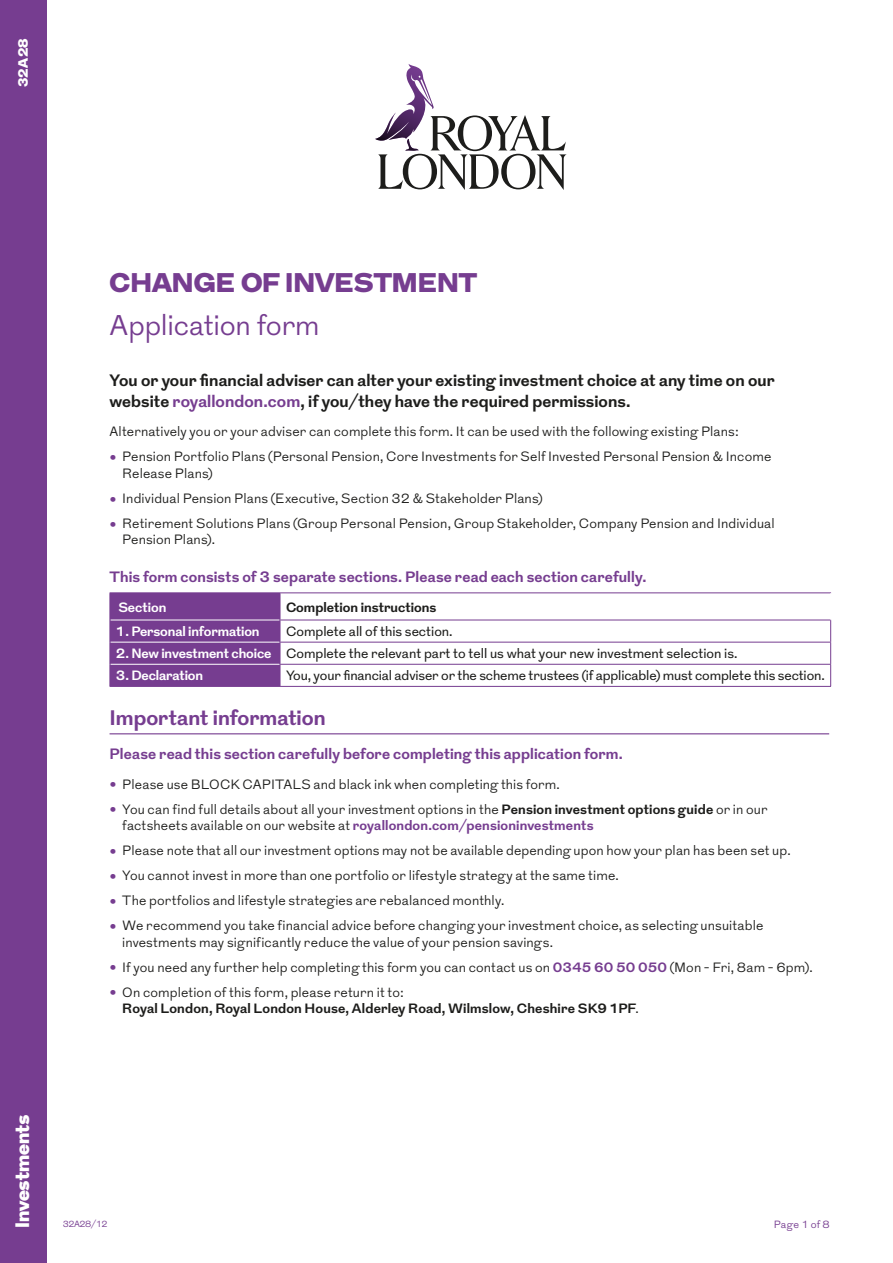
<style>
.page{position:relative;width:893px;height:1263px;background:#fff}
.page>*{position:absolute;margin:0;border:0;box-sizing:border-box;transform-origin:0 0}
.t1{font:300 28.5px "Grot";letter-spacing:-.01em;color:#763d90}
.t2{font:900 27px "Grot";color:#763d90}
.t3{font:700 21px "Grot";color:#763d90}
.t4{font:900 19.5px "Grot";color:#fff}
.t5{font:700 16.5px/21px "Grot";letter-spacing:.005em;color:#1d1d1b}
.t6{font:700 15px "Grot";letter-spacing:.01em;color:#763d90}
.t7{font:300 13.5px/16.5px "Grot";letter-spacing:.01em;color:#1d1d1b}
.t8{font:13.5px "Grot";color:#1d1d1b}
.t9{font:700 13.5px/16.5px "Grot";letter-spacing:.01em;color:#1d1d1b}
.t10{font:700 13.5px "Grot";letter-spacing:-.01em;color:#fff}
.t11{font:900 13.5px "Grot";color:#fff}
.t12{font:300 10.5px "Grot";letter-spacing:.025em;color:#763d90}
.t13{font:300 9px "Grot";letter-spacing:-.06em;color:#763d90}
.s1{color:#763d90}
.s2{font-family:"Adobe Caslon Pro";font-weight:400;font-size:21px;color:#763d90}
.s3{font-weight:700;color:#fff}
.s4{font-weight:700}
.s5{font-weight:700;color:#763d90}
.s6{font-weight:300}
</style>
<div class="page">
<div style="left:0;top:0;width:47px;height:1263px;background:#763d90"></div>
<hr style="left:110px;top:733px;width:719px;height:1px;background:#763d90">
<hr style="left:280px;top:592px;width:551px;height:1px;background:#763d90">
<hr style="left:280px;top:620px;width:551px;height:1px;background:#763d90">
<hr style="left:280px;top:642px;width:551px;height:1px;background:#763d90">
<hr style="left:280px;top:664px;width:551px;height:1px;background:#763d90">
<hr style="left:280px;top:686px;width:551px;height:1px;background:#763d90">
<svg style="left:830px;top:593px;width:1px;height:93px"></svg>
<hr style="left:110px;top:592px;width:170px;height:1px;background:#763d90">
<div style="left:110px;top:593px;width:171px;height:93px;background:#763d90"></div>
<hr style="left:110px;top:686px;width:170px;height:1px;background:#763d90">
<svg style="left:375px;top:64px;width:192px;height:126px"></svg>
<p class="t11" style="left:14px;top:87px;width:50px;rotate:-90deg">32A28</p>
<h2 class="t2" style="left:110px;top:264px;width:370px">CHANGE OF INVESTMENT</h2>
<h1 class="t1" style="left:110px;top:307px;width:211px">Application form</h1>
<p class="t5" style="left:110px;top:371px;width:667px">You or your financial adviser can alter your existing investment choice at any time on our website <span class="s1">royallondon.com</span>, if you/they have the required permissions.</p>
<p class="t7" style="left:110px;top:424px;width:631px">Alternatively you or your adviser can complete this form. It can be used with the following existing Plans:</p>
<p class="t7" style="left:122px;top:449px;width:651px;text-indent:-13px"><span class="s2">•</span> Pension Portfolio Plans (Personal Pension, Core Investments for Self Invested Personal Pension &amp; Income<br>Release Plans)</p>
<p class="t7" style="left:110px;top:490px;width:434px"><span class="s2">•</span> Individual Pension Plans (Executive, Section 32 &amp; Stakeholder Plans)</p>
<p class="t7" style="left:122px;top:515px;width:654px;text-indent:-13px"><span class="s2">•</span> Retirement Solutions Plans (Group Personal Pension, Group Stakeholder, Company Pension and Individual<br>Pension Plans).</p>
<p class="t6" style="left:110px;top:567px;width:538px">This form consists of 3 separate sections. Please read each section carefully.</p>
<p class="t10" style="left:118px;top:597px;width:50px">Section</p>
<p class="t9" style="left:286px;top:599px;width:152px">Completion instructions</p>
<p class="t10" style="left:116px;top:622px;width:145px">1. Personal information</p>
<p class="t8" style="left:286px;top:622px;width:168px">Complete all of this section.</p>
<p class="t8" style="left:116px;top:644px;width:623px"><span class="s3">2. New investment choice</span> Complete the relevant part to tell us what your new investment selection is.</p>
<p class="t10" style="left:116px;top:666px;width:89px">3. Declaration</p>
<p class="t8" style="left:286px;top:667px;width:540px">You, your financial adviser or the scheme trustees (if applicable) must complete this section.</p>
<h3 class="t3" style="left:110px;top:703px;width:218px">Important information</h3>
<p class="t6" style="left:110px;top:744px;width:515px">Please read this section carefully before completing this application form.</p>
<p class="t7" style="left:110px;top:776px;width:452px"><span class="s2">•</span> Please use BLOCK CAPITALS and black ink when completing this form.</p>
<p class="t7" style="left:122px;top:801px;width:647px;text-indent:-13px"><span class="s2">•</span> You can find full details about all your investment options in the <span class="s4">Pension investment options guide</span> or in our factsheets available on our website at <span class="s5">royallondon.com/pensioninvestments</span></p>
<p class="t7" style="left:110px;top:843px;width:683px"><span class="s2">•</span> Please note that all our investment options may not be available depending upon how your plan has been set up.</p>
<p class="t7" style="left:110px;top:868px;width:511px"><span class="s2">•</span> You cannot invest in more than one portfolio or lifestyle strategy at the same time.</p>
<p class="t7" style="left:110px;top:893px;width:396px"><span class="s2">•</span> The portfolios and lifestyle strategies are rebalanced monthly.</p>
<p class="t7" style="left:122px;top:918px;width:643px;text-indent:-13px"><span class="s2">•</span> We recommend you take financial advice before changing your investment choice, as selecting unsuitable investments may significantly reduce the value of your pension savings.</p>
<p class="t7" style="left:110px;top:959px;width:705px"><span class="s2">•</span> If you need any further help completing this form you can contact us on <span class="s5">0345 60 50 050</span> (Mon - Fri, 8am - 6pm).</p>
<p class="t9" style="left:122px;top:984px;width:518px;text-indent:-13px"><span class="s2">•</span> <span class="s6">On completion of this form, please return it to:<br></span>Royal London, Royal London House, Alderley Road, Wilmslow, Cheshire SK9 1PF<span class="s6">.</span></p>
<h3 class="t4" style="left:9px;top:1228px;width:115px;rotate:-90deg">Investments</h3>
<p class="t13" style="left:63px;top:1218px;width:47px">32A28/12</p>
<p class="t12" style="left:774px;top:1218px;width:57px">Page 1 of 8</p>
</div>
